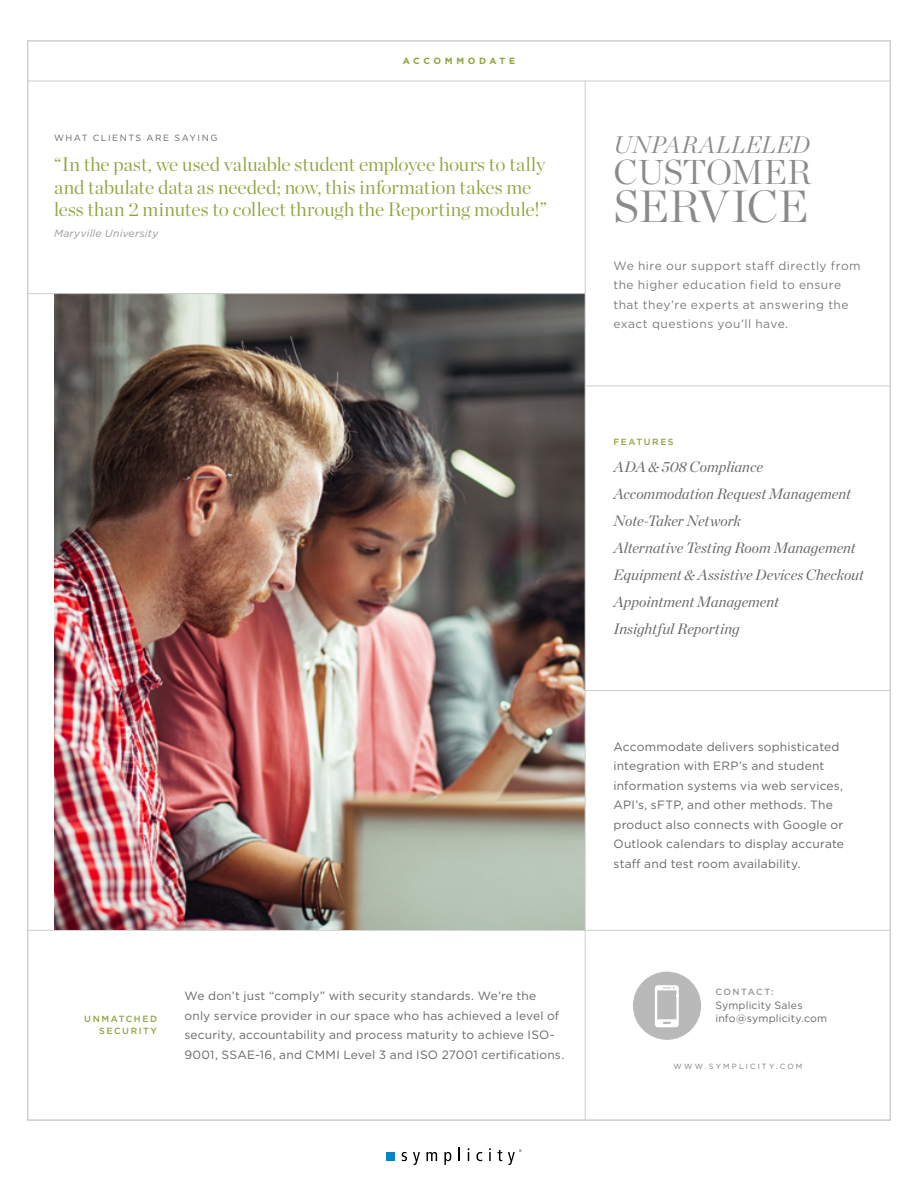
<style>
.page{position:relative;width:918px;height:1188px;background:#fff}
.page>*{position:absolute;margin:0;border:0;box-sizing:border-box;transform-origin:0 0}
.t1{font:300 45px "Chronicle Display";letter-spacing:-.01em;color:#8b8989}
.t2{font:300 34.5px "Chronicle Display";letter-spacing:-.005em;color:#8b8989}
.t3{font:italic 300 24px "Chronicle Display";color:#8b8989}
.quote_callout-copy{font:300 19.5px/22.5px "Chronicle Display";color:#8ca53d}
.lists{font:italic 15px "Chronicle Display";color:#666767}
.body-copy{font:12px/19.5px "Gotham";letter-spacing:.015em;color:#666767}
.Body_Copy_Left_Align{font:12px/19.5px "Gotham";letter-spacing:.015em;color:#666767}
.Body_Copy_w_Indent{font:12px/19.5px "Gotham";letter-spacing:.04em;color:#7d7c7b}
.t4{font:10.5px/13.5px "Gotham";letter-spacing:.015em;color:#666767}
.quote_callout-copy-2{font:italic 10.5px "Gotham";letter-spacing:.015em;color:#989899}
.t5{font:9px "Gotham";letter-spacing:.17em;color:#666767}
.Body_Subhead_Right_A{font:500 9px "Gotham";letter-spacing:.175em;color:#8ca53d}
.Product_Name_Header{font:700 9px "Gotham";letter-spacing:.4em;color:#8ca53d}
.t6{font:500 9px "Gotham";letter-spacing:.155em;color:#989899}
.Body_Copy_w_Indent-2{font:500 9px "Gotham";letter-spacing:.175em;color:#8ca53d}
.t7{font:7.5px "Gotham";letter-spacing:.285em;color:#7c7b7a}
</style>
<div class="page">
<hr style="left:28px;top:81px;width:862px;height:1px;background:#ccc">
<svg style="left:402px;top:1152px;width:5px;height:9px"></svg>
<svg style="left:413px;top:1152px;width:7px;height:13px"></svg>
<svg style="left:426px;top:1152px;width:11px;height:9px"></svg>
<svg style="left:444px;top:1152px;width:7px;height:13px"></svg>
<svg style="left:459px;top:1148px;width:1px;height:13px"></svg>
<svg style="left:468px;top:1148px;width:1px;height:13px"></svg>
<svg style="left:476px;top:1152px;width:6px;height:9px"></svg>
<svg style="left:489px;top:1148px;width:2px;height:13px"></svg>
<svg style="left:497px;top:1150px;width:5px;height:11px"></svg>
<svg style="left:508px;top:1149px;width:14px;height:16px"></svg>
<div style="left:387px;top:1152px;width:8px;height:9px;background:#0584c7"></div>
<div style="left:633px;top:972px;width:68px;height:68px;background:#bab9b9;border-radius:50%"></div>
<svg style="left:655px;top:985px;width:24px;height:42px"></svg>
<hr style="left:585px;top:930px;width:1px;height:191px;background:#ccc">
<hr style="left:27px;top:930px;width:864px;height:1px;background:#ccc">
<img style="left:54px;top:294px;width:531px;height:636px">
<hr style="left:585px;top:386px;width:306px;height:1px;background:#ccc">
<hr style="left:586px;top:690px;width:305px;height:1px;background:#ccc">
<hr style="left:28px;top:293px;width:557px;height:1px;background:#ccc">
<hr style="left:585px;top:81px;width:1px;height:850px;background:#ccc">
<p class="Product_Name_Header" style="left:403px;top:55px;width:114px">ACCOMMODATE</p>
<p class="t5" style="left:54px;top:132px;width:165px">WHAT CLIENTS ARE SAYING</p>
<p class="quote_callout-copy" style="left:54px;top:152px;width:495px">“In the past, we used valuable student employee hours to tally and tabulate data as needed; now, this information takes me less than 2 minutes to collect through the Reporting module!”</p>
<p class="quote_callout-copy-2" style="left:54px;top:227px;width:106px">Maryville University</p>
<p class="Body_Subhead_Right_A" style="left:84px;top:1013px;width:74px">UNMATCHED</p>
<p class="Body_Subhead_Right_A" style="left:99px;top:1025px;width:59px">SECURITY</p>
<p class="Body_Copy_Left_Align" style="left:184px;top:986px;width:381px">We don’t just “comply” with security standards. We’re the only service provider in our space who has achieved a level of security, accountability and process maturity to achieve ISO-9001, SSAE-16, and CMMI Level 3 and ISO 27001 certifications.</p>
<p class="t3" style="left:614px;top:126px;width:198px">UNPARALLELED</p>
<p class="t2" style="left:614px;top:146px;width:199px">CUSTOMER</p>
<p class="t1" style="left:614px;top:172px;width:196px">SERVICE</p>
<p class="Body_Copy_w_Indent" style="left:614px;top:256px;width:249px">We hire our support staff directly from the higher education field to ensure that they’re experts at answering the exact questions you’ll have.</p>
<p class="Body_Copy_w_Indent-2" style="left:614px;top:436px;width:62px">FEATURES</p>
<p class="lists" style="left:614px;top:455px;width:151px">ADA &amp; 508 Compliance</p>
<p class="lists" style="left:614px;top:482px;width:239px">Accommodation Request Management</p>
<p class="lists" style="left:614px;top:509px;width:129px">Note-Taker Network</p>
<p class="lists" style="left:614px;top:536px;width:244px">Alternative Testing Room Management</p>
<p class="lists" style="left:614px;top:563px;width:252px">Equipment &amp; Assistive Devices Checkout</p>
<p class="lists" style="left:614px;top:590px;width:167px">Appointment Management</p>
<p class="lists" style="left:614px;top:617px;width:128px">Insightful Reporting</p>
<p class="body-copy" style="left:614px;top:737px;width:232px">Accommodate delivers sophisticated integration with ERP’s and student information systems via web services, API’s, sFTP, and other methods. The product also connects with Google or Outlook calendars to display accurate staff and test room availability.</p>
<p class="t6" style="left:715px;top:986px;width:60px">CONTACT:</p>
<p class="t4" style="left:715px;top:998px;width:113px">Symplicity Sales info@symplicity.com</p>
<p class="t7" style="left:674px;top:1061px;width:130px">WWW.SYMPLICITY.COM</p>
</div>
